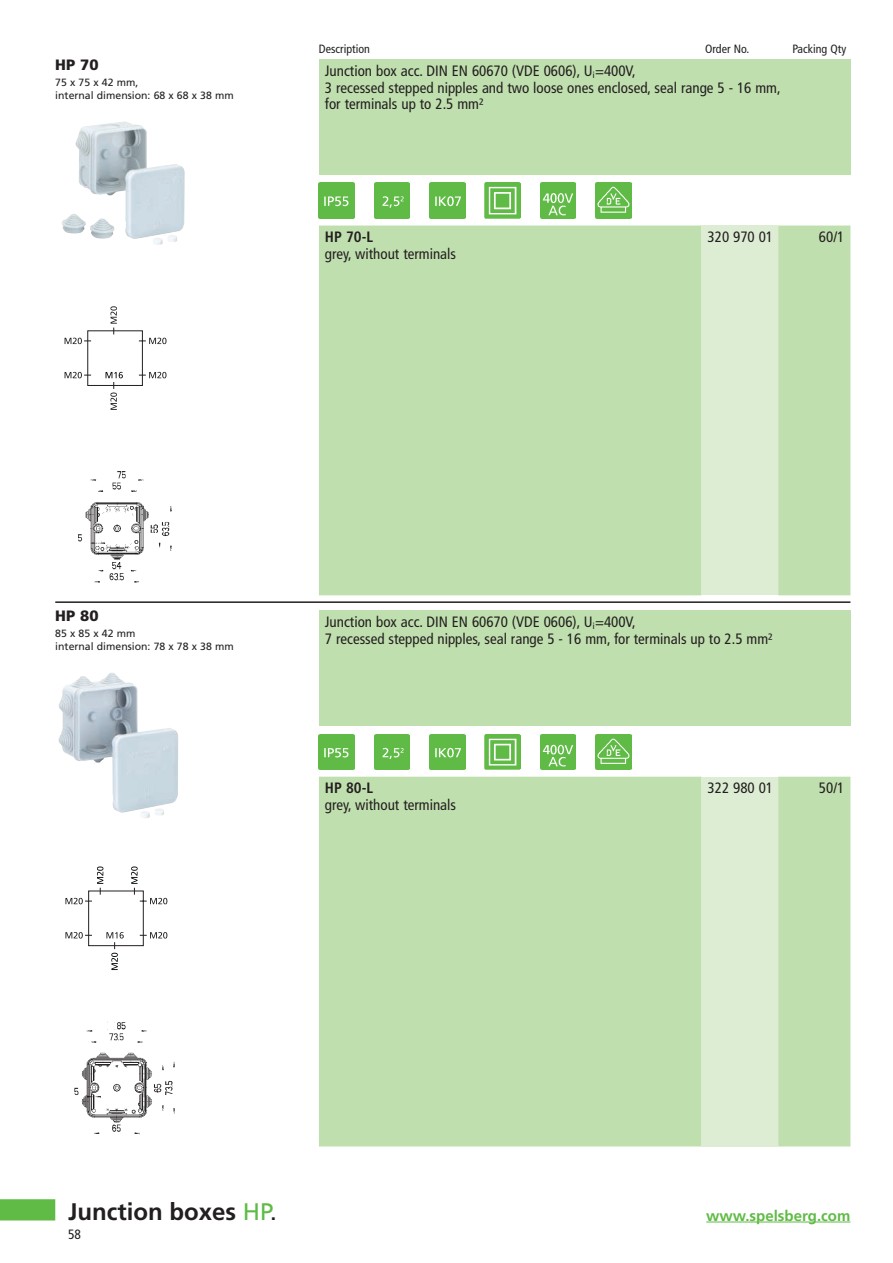
<style>
.page{position:relative;width:893px;height:1263px;background:#fff}
.page>*{position:absolute;margin:0;border:0;box-sizing:border-box;transform-origin:0 0}
.t1{font:700 24px "Frutiger";color:#231f20}
.t2{font:condensed 15px/16.5px "Frutiger";color:#231f20}
.t3{font:700 15px "Frutiger";color:#60bb46}
.t4{font:900 15px "Frutiger";color:#231f20}
.t5{font:condensed 13.5px "Frutiger";color:#231f20}
.t6{font:condensed 12px "Frutiger";color:#231f20}
.t7{font:10.5px/12.8px "Frutiger";color:#231f20}
.s1{font-weight:700}
.s2{font-weight:400;color:#60bb46}
.s3{font-weight:400}
</style>
<div class="page">
<svg style="left:0;top:1199px;width:55px;height:21px"></svg>
<hr style="left:706px;top:1221px;width:144px;height:1px;background:#60bb46">
<div style="left:319px;top:60px;width:531px;height:115px;background:#c0dfae"></div>
<img style="left:319px;top:183px;width:36px;height:36px">
<img style="left:374px;top:183px;width:36px;height:36px">
<img style="left:429px;top:183px;width:36px;height:36px">
<img style="left:485px;top:183px;width:36px;height:36px">
<img style="left:540px;top:183px;width:36px;height:36px">
<img style="left:595px;top:183px;width:36px;height:36px">
<div style="left:319px;top:226px;width:531px;height:369px;background:#c0dfae"></div>
<div style="left:702px;top:226px;width:76px;height:369px;background:#ddedd4"></div>
<hr style="left:55px;top:601px;width:795px;height:2px;background:#231f20">
<div style="left:319px;top:611px;width:531px;height:115px;background:#c0dfae"></div>
<img style="left:319px;top:734px;width:36px;height:36px">
<img style="left:374px;top:734px;width:36px;height:36px">
<img style="left:429px;top:734px;width:36px;height:36px">
<img style="left:485px;top:734px;width:36px;height:36px">
<img style="left:540px;top:734px;width:36px;height:36px">
<img style="left:595px;top:734px;width:36px;height:36px">
<div style="left:319px;top:777px;width:531px;height:369px;background:#c0dfae"></div>
<div style="left:702px;top:777px;width:76px;height:369px;background:#ddedd4"></div>
<img style="left:62px;top:121px;width:123px;height:124px">
<svg style="left:65px;top:306px;width:102px;height:104px"></svg>
<img style="left:78px;top:471px;width:94px;height:112px">
<img style="left:58px;top:672px;width:120px;height:146px">
<svg style="left:65px;top:866px;width:102px;height:104px"></svg>
<img style="left:74px;top:1021px;width:101px;height:114px">
<p class="t4" style="left:55px;top:56px;width:45px">HP 70</p>
<p class="t7" style="left:55px;top:76px;width:180px">75 x 75 x 42 mm,<br>internal dimension: 68 x 68 x 38 mm</p>
<p class="t6" style="left:319px;top:42px;width:53px">Description</p>
<p class="t6" style="left:705px;top:42px;width:46px">Order No.</p>
<p class="t6" style="left:792px;top:42px;width:55px">Packing Qty</p>
<p class="t2" style="left:325px;top:63px;width:457px">Junction box acc. DIN EN 60670 (VDE 0606), U<sub>i</sub>=400V,<br>3 recessed stepped nipples and two loose ones enclosed, seal range 5 - 16 mm, for terminals up to 2.5 mm²</p>
<p class="t2" style="left:325px;top:229px;width:133px"><span class="s1">HP 70-L<br></span>grey, without terminals</p>
<p class="t2" style="left:708px;top:229px;width:67px">320 970 01</p>
<p class="t2" style="left:819px;top:229px;width:27px">60/1</p>
<p class="t4" style="left:55px;top:607px;width:45px">HP 80</p>
<p class="t7" style="left:55px;top:627px;width:180px">85 x 85 x 42 mm<br>internal dimension: 78 x 78 x 38 mm</p>
<p class="t2" style="left:325px;top:614px;width:449px">Junction box acc. DIN EN 60670 (VDE 0606), U<sub>i</sub>=400V,<br>7 recessed stepped nipples, seal range 5 - 16 mm, for terminals up to 2.5 mm²</p>
<p class="t2" style="left:325px;top:780px;width:133px"><span class="s1">HP 80-L<br></span>grey, without terminals</p>
<p class="t2" style="left:708px;top:780px;width:67px">322 980 01</p>
<p class="t2" style="left:819px;top:780px;width:27px">50/1</p>
<p class="t1" style="left:68px;top:1198px;width:210px">Junction boxes <span class="s2">HP</span><span class="s3">.</span></p>
<p class="t3" style="left:706px;top:1206px;width:146px">www.spelsberg.com</p>
<p class="t5" style="left:68px;top:1226px;width:14px">58</p>
</div>
